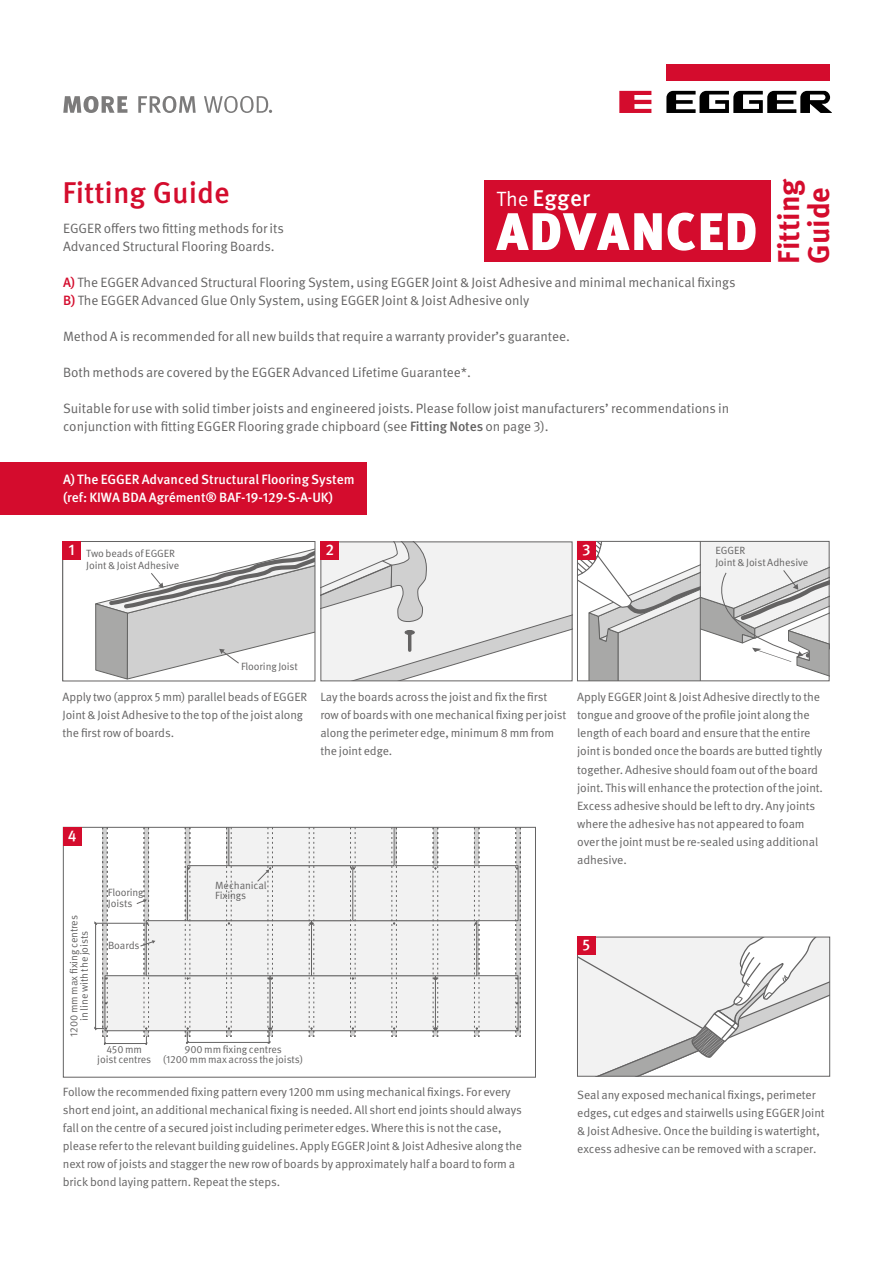
<style>
.page{position:relative;width:893px;height:1263px;background:#fff}
.page>*{position:absolute;margin:0;border:0;box-sizing:border-box;transform-origin:0 0}
.t1{font:900 52.8px "Meta Pro";letter-spacing:.025em;color:#fff}
.t2{font:700 30px/30px "Meta Pro";color:#d40c2d}
.t3{font:500 30px "Meta Pro";color:#d40c2d}
.t4{font:500 22.8px "Meta Pro";letter-spacing:.015em;color:#fff}
.t5{font:500 15.45px "Meta Pro";color:#fff}
.t6{font:13.5px "Meta Pro";letter-spacing:-.005em;color:#646363}
.t7{font:500 13.5px "Meta Pro";letter-spacing:-.005em;color:#fff}
.t8{font:12px/18px "Meta Pro";letter-spacing:-.01em;color:#646363}
.t9{font:10.5px/10.5px "Meta Pro";letter-spacing:-.01em;color:#646363;text-align:center}
.s1{font-weight:500;color:#d40c2d}
.s2{font-weight:500}
.s3{font-weight:400;font-size:20.7px}
</style>
<div class="page">
<svg style="left:321px;top:541px;width:506px;height:140px"></svg>
<div style="left:577px;top:541px;width:252px;height:140px;border:1px solid #646363"></div>
<div style="left:666px;top:64px;width:164px;height:17px;background:#d40c2d"></div>
<svg style="left:619px;top:91px;width:32px;height:22px"></svg>
<svg style="left:666px;top:91px;width:166px;height:22px"></svg>
<svg style="left:63px;top:96px;width:64px;height:17px"></svg>
<svg style="left:138px;top:96px;width:58px;height:17px"></svg>
<svg style="left:204px;top:96px;width:68px;height:17px"></svg>
<div style="left:484px;top:180px;width:287px;height:82px;background:#d40c2d"></div>
<div style="left:0;top:462px;width:367px;height:52px;background:#d40c2d"></div>
<svg style="left:95px;top:549px;width:218px;height:130px"></svg>
<div style="left:62px;top:541px;width:253px;height:140px;border:1px solid #646363"></div>
<svg style="left:579px;top:939px;width:249px;height:135px"></svg>
<div style="left:577px;top:937px;width:253px;height:139px;border:1px solid #646363"></div>
<div style="left:435px;top:976px;width:83px;height:55px;background:#f2f2f2"></div>
<div style="left:435px;top:975px;width:83px;height:56px;border:1px solid #646363"></div>
<hr style="left:186px;top:1042px;width:84px;height:1px;background:#646363">
<hr style="left:104px;top:1043px;width:43px;height:1px;background:#646363">
<div style="left:105px;top:976px;width:165px;height:55px;background:#f2f2f2"></div>
<div style="left:105px;top:975px;width:165px;height:56px;border:1px solid #646363"></div>
<div style="left:270px;top:976px;width:165px;height:55px;background:#f2f2f2"></div>
<div style="left:146px;top:921px;width:165px;height:55px;background:#f2f2f2"></div>
<div style="left:146px;top:920px;width:166px;height:56px;border:1px solid #646363"></div>
<div style="left:311px;top:921px;width:166px;height:55px;background:#f2f2f2"></div>
<div style="left:311px;top:920px;width:166px;height:56px;border:1px solid #646363"></div>
<div style="left:188px;top:866px;width:165px;height:55px;background:#f2f2f2"></div>
<div style="left:353px;top:866px;width:165px;height:55px;background:#f2f2f2"></div>
<div style="left:353px;top:865px;width:165px;height:56px;border:1px solid #646363"></div>
<hr style="left:95px;top:923px;width:50px;height:1px;background:#646363">
<svg style="left:185px;top:829px;width:6px;height:215px"></svg>
<svg style="left:136px;top:829px;width:19px;height:216px"></svg>
<svg style="left:226px;top:829px;width:171px;height:215px"></svg>
<svg style="left:474px;top:829px;width:6px;height:207px"></svg>
<svg style="left:515px;top:829px;width:6px;height:207px"></svg>
<svg style="left:94px;top:829px;width:14px;height:216px"></svg>
<svg style="left:433px;top:829px;width:5px;height:207px"></svg>
<div style="left:63px;top:827px;width:473px;height:250px;border:1px solid #646363"></div>
<div style="left:62px;top:541px;width:19px;height:19px;background:#d40c2d"></div>
<div style="left:320px;top:541px;width:19px;height:19px;background:#d40c2d"></div>
<div style="left:577px;top:541px;width:19px;height:19px;background:#d40c2d"></div>
<div style="left:63px;top:827px;width:18px;height:18px;background:#d40c2d"></div>
<div style="left:577px;top:937px;width:18px;height:18px;background:#d40c2d"></div>
<p class="t3" style="left:63px;top:174px;width:169px">Fitting Guide</p>
<p class="t6" style="left:63px;top:220px;width:222px">EGGER offers two fitting methods for its</p>
<p class="t6" style="left:63px;top:238px;width:213px">Advanced Structural Flooring Boards.</p>
<p class="t6" style="left:63px;top:274px;width:674px"><span class="s1">A)</span> The EGGER Advanced Structural Flooring System, using EGGER Joint &amp; Joist Adhesive and minimal mechanical fixings</p>
<p class="t6" style="left:63px;top:292px;width:468px"><span class="s1">B)</span> The EGGER Advanced Glue Only System, using EGGER Joint &amp; Joist Adhesive only</p>
<p class="t6" style="left:63px;top:328px;width:508px">Method A is recommended for all new builds that require a warranty provider’s guarantee.</p>
<p class="t6" style="left:63px;top:364px;width:409px">Both methods are covered by the EGGER Advanced Lifetime Guarantee*.</p>
<p class="t6" style="left:63px;top:400px;width:668px">Suitable for use with solid timber joists and engineered joists. Please follow joist manufacturers’ recommendations in</p>
<p class="t6" style="left:63px;top:418px;width:487px">conjunction with fitting EGGER Flooring grade chipboard (see <span class="s2">Fitting Notes</span> on page 3).</p>
<p class="t4" style="left:496px;top:184px;width:95px"><span class="s3">The</span> Egger</p>
<p class="t1" style="left:496px;top:198px;width:262px">ADVANCED</p>
<p class="t7" style="left:63px;top:471px;width:293px">A) The EGGER Advanced Structural Flooring System</p>
<p class="t7" style="left:63px;top:489px;width:271px">(ref: KIWA BDA Agrément® BAF-19-129-S-A-UK)</p>
<p class="t2" style="left:772px;top:264px;width:87px;rotate:-90deg">Fitting<br>Guide</p>
<p class="t5" style="left:68px;top:540px;width:8px">1</p>
<p class="t5" style="left:325px;top:540px;width:10px">2</p>
<p class="t5" style="left:582px;top:540px;width:10px">3</p>
<p class="t9" style="left:86px;top:548px;width:90px">Two beads of EGGER</p>
<p class="t9" style="left:86px;top:560px;width:94px">Joint &amp; Joist Adhesive</p>
<p class="t9" style="left:241px;top:661px;width:58px">Flooring Joist</p>
<p class="t9" style="left:715px;top:545px;width:31px">EGGER</p>
<p class="t9" style="left:715px;top:557px;width:94px">Joint &amp; Joist Adhesive</p>
<p class="t8" style="left:63px;top:688px;width:246px">Apply two (approx 5 mm) parallel beads of EGGER<br>Joint &amp; Joist Adhesive to the top of the joist along the first row of boards.</p>
<p class="t8" style="left:320px;top:688px;width:247px">Lay the boards across the joist and fix the first row of boards with one mechanical fixing per joist along the perimeter edge, minimum 8 mm from the joint edge.</p>
<p class="t5" style="left:68px;top:826px;width:10px">4</p>
<p class="t9" style="left:69px;top:1036px;width:123px;rotate:-90deg">1200 mm max fixing centres</p>
<p class="t9" style="left:79px;top:1021px;width:91px;rotate:-90deg">in line with the joists</p>
<p class="t9" style="left:108px;top:887px;width:37px">Flooring</p>
<p class="t9" style="left:108px;top:898px;width:26px">Joists</p>
<p class="t9" style="left:108px;top:940px;width:33px">Boards</p>
<p class="t9" style="left:215px;top:880px;width:53px">Mechanical</p>
<p class="t9" style="left:215px;top:890px;width:32px">Fixings</p>
<p class="t9" style="left:97px;top:1044px;width:55px">450 mm joist centres</p>
<p class="t9" style="left:184px;top:1044px;width:99px">900 mm fixing centres</p>
<p class="t9" style="left:163px;top:1054px;width:142px">(1200 mm max across the joists)</p>
<p class="t8" style="left:63px;top:1083px;width:461px">Follow the recommended fixing pattern every 1200 mm using mechanical fixings. For every short end joint, an additional mechanical fixing is needed. All short end joints should always fall on the centre of a secured joist including perimeter edges. Where this is not the case, please refer to the relevant building guidelines. Apply EGGER Joint &amp; Joist Adhesive along the next row of joists and stagger the new row of boards by approximately half a board to form a brick bond laying pattern. Repeat the steps.</p>
<p class="t8" style="left:577px;top:688px;width:247px">Apply EGGER Joint &amp; Joist Adhesive directly to the tongue and groove of the profile joint along the length of each board and ensure that the entire joint is bonded once the boards are butted tightly together. Adhesive should foam out of the board joint. This will enhance the protection of the joint.<br>Excess adhesive should be left to dry. Any joints where the adhesive has not appeared to foam over the joint must be re-sealed using additional adhesive.</p>
<p class="t5" style="left:582px;top:935px;width:9px">5</p>
<p class="t8" style="left:577px;top:1086px;width:249px">Seal any exposed mechanical fixings, perimeter edges, cut edges and stairwells using EGGER Joint &amp; Joist Adhesive. Once the building is watertight, excess adhesive can be removed with a scraper.</p>
</div>
